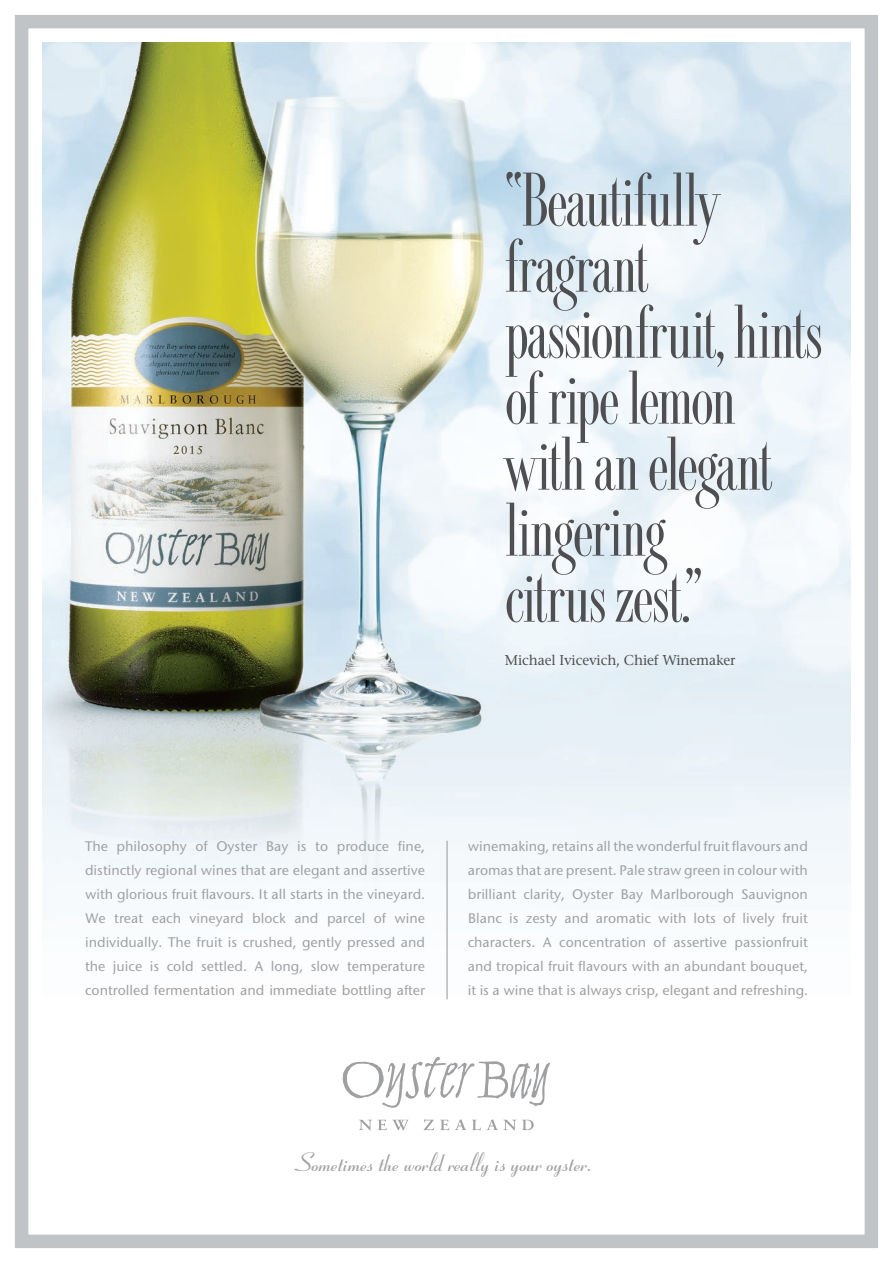
<style>
.page{position:relative;width:893px;height:1263px;background:#fff}
.page>*{position:absolute;margin:0;border:0;box-sizing:border-box;transform-origin:0 0}
.t1{font:75px/66px "Fashion Didot";letter-spacing:-.015em;color:#4f4f52}
.t2{font:700 26.25px "Ribbon 131 BT";color:#9fa0a2}
.t3{font:500 14.55px/24px "Stone Sans";color:#9fa0a2;text-align:justify}
.t4{font:14.25px "Stone Serif";letter-spacing:-.01em;color:#4e4f50}
</style>
<div class="page">
<img style="left:43px;top:43px;width:807px;height:839px">
<svg style="left:501px;top:153px;width:340px;height:340px;fill:#ebf3f9"></svg>
<div style="left:15px;top:15px;width:863px;height:1233px;border:14px solid #c1c4c7"></div>
<svg style="left:342px;top:1057px;width:208px;height:51px"></svg>
<svg style="left:359px;top:1120px;width:13px;height:10px"></svg>
<svg style="left:378px;top:1120px;width:31px;height:10px"></svg>
<svg style="left:423px;top:1119px;width:11px;height:11px"></svg>
<svg style="left:440px;top:1120px;width:9px;height:10px"></svg>
<svg style="left:455px;top:1119px;width:11px;height:11px"></svg>
<svg style="left:472px;top:1119px;width:44px;height:11px"></svg>
<svg style="left:522px;top:1120px;width:12px;height:10px"></svg>
<hr style="left:446px;top:841px;width:2px;height:158px;background:#9fa0a2">
<h1 class="t1" style="left:505px;top:170px;width:319px">“Beautifully fragrant passionfruit, hints of ripe lemon with an elegant lingering<br>citrus zest.”</h1>
<p class="t4" style="left:505px;top:651px;width:232px">Michael Ivicevich, Chief Winemaker</p>
<p class="t3" style="left:85px;top:834px;width:342px">The philosophy of Oyster Bay is to produce fine, distinctly regional wines that are elegant and assertive with glorious fruit flavours. It all starts in the vineyard.<br>We treat each vineyard block and parcel of wine individually. The fruit is crushed, gently pressed and the juice is cold settled. A long, slow temperature controlled fermentation and immediate bottling after</p>
<p class="t3" style="left:468px;top:834px;width:342px">winemaking, retains all the wonderful fruit flavours and aromas that are present. Pale straw green in colour with brilliant clarity, Oyster Bay Marlborough Sauvignon Blanc is zesty and aromatic with lots of lively fruit characters. A concentration of assertive passionfruit and tropical fruit flavours with an abundant bouquet, it is a wine that is always crisp, elegant and refreshing.</p>
<h2 class="t2" style="left:298px;top:1146px;width:298px">Sometimes the world really is your oyster.</h2>
</div>
